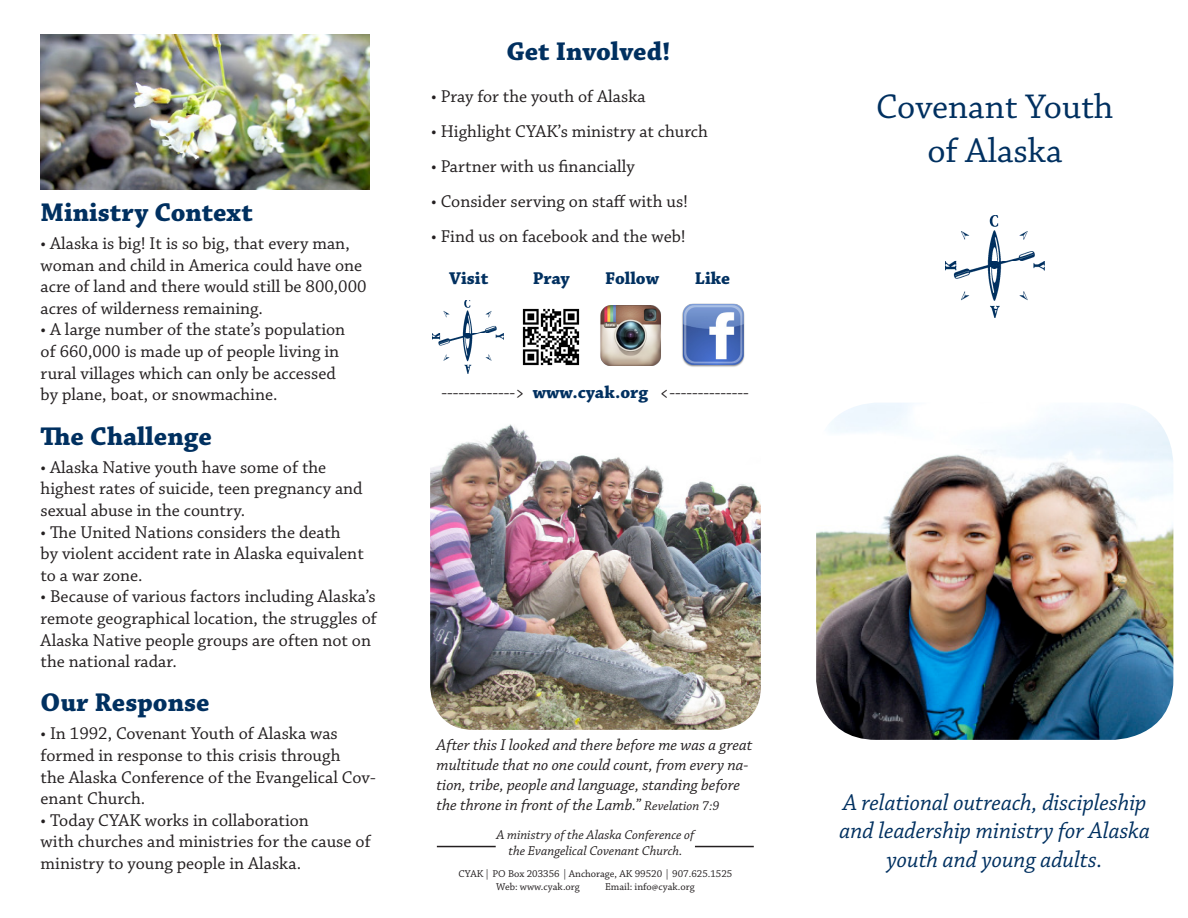
<style>
.page{position:relative;width:1188px;height:918px;background:#fff}
.page>*{position:absolute;margin:0;border:0;box-sizing:border-box;transform-origin:0 0}
.t1{font:36px "Chaparral Pro";color:#003060}
.t2{font:700 27px "Chaparral Pro";color:#003060}
.t3{font:italic 24px/28.8px "Chaparral Pro";color:#003060;text-align:center}
.t4{font:18px/21.6px "Chaparral Pro";color:#231f20}
.t5{font:700 18px "Chaparral Pro";color:#003060}
.t6{font:italic 16.5px/19.8px "Chaparral Pro";color:#231f20}
.t7{font:italic 13.5px "Chaparral Pro";color:#231f20}
.t8{font:10.5px "Chaparral Pro";color:#231f20}
.s1{font-weight:700;color:#003060}
.s2{font-size:13.5px}
</style>
<div class="page">
<img style="left:945px;top:215px;width:100px;height:102px">
<img style="left:816px;top:403px;width:357px;height:337px">
<img style="left:430px;top:424px;width:331px;height:306px">
<img style="left:682px;top:303px;width:63px;height:64px">
<img style="left:522px;top:308px;width:58px;height:58px">
<img style="left:432px;top:300px;width:71px;height:73px">
<img style="left:41px;top:34px;width:328px;height:156px">
<hr style="left:437px;top:846px;width:59px;height:1px;background:#231f20">
<hr style="left:695px;top:846px;width:59px;height:1px;background:#231f20">
<img style="left:600px;top:306px;width:61px;height:60px">
<p class="t2" style="left:41px;top:196px;width:214px">Ministry Context</p>
<p class="t4" style="left:41px;top:233px;width:327px">• Alaska is big! It is so big, that every man, woman and child in America could have one acre of land and there would still be 800,000 acres of wilderness remaining.</p>
<p class="t4" style="left:41px;top:320px;width:306px">• A large number of the state’s population</p>
<p class="t4" style="left:41px;top:341px;width:300px">of 660,000 is made up of people living in</p>
<p class="t4" style="left:41px;top:363px;width:297px">rural villages which can only be accessed</p>
<p class="t4" style="left:41px;top:384px;width:238px">by plane, boat, or snowmachine.</p>
<p class="t2" style="left:41px;top:420px;width:173px">The Challenge</p>
<p class="t4" style="left:41px;top:457px;width:324px">• Alaska Native youth have some of the highest rates of suicide, teen pregnancy and sexual abuse in the country.</p>
<p class="t4" style="left:41px;top:522px;width:302px">• The United Nations considers the death</p>
<p class="t4" style="left:41px;top:544px;width:325px">by violent accident rate in Alaska equivalent to a war zone.</p>
<p class="t4" style="left:41px;top:587px;width:338px">• Because of various factors including Alaska’s remote geographical location, the struggles of Alaska Native people groups are often not on the national radar.</p>
<p class="t2" style="left:41px;top:687px;width:171px">Our Response</p>
<p class="t4" style="left:41px;top:724px;width:299px">• In 1992, Covenant Youth of Alaska was</p>
<p class="t4" style="left:41px;top:745px;width:301px">formed in response to this crisis through</p>
<p class="t4" style="left:41px;top:767px;width:337px">the Alaska Conference of the Evangelical Cov&shy;enant Church.</p>
<p class="t4" style="left:41px;top:810px;width:270px">• Today CYAK works in collaboration</p>
<p class="t4" style="left:41px;top:832px;width:332px">with churches and ministries for the cause of ministry to young people in Alaska.</p>
<p class="t2" style="left:506px;top:36px;width:166px">Get Involved!</p>
<p class="t4" style="left:431px;top:86px;width:216px">• Pray for the youth of Alaska</p>
<p class="t4" style="left:431px;top:121px;width:278px">• Highlight CYAK’s ministry at church</p>
<p class="t4" style="left:431px;top:156px;width:205px">• Partner with us financially</p>
<p class="t4" style="left:431px;top:191px;width:258px">• Consider serving on staff with us!</p>
<p class="t4" style="left:431px;top:226px;width:256px">• Find us on facebook and the web!</p>
<p class="t5" style="left:449px;top:268px;width:41px">Visit</p>
<p class="t5" style="left:533px;top:268px;width:39px">Pray</p>
<p class="t5" style="left:695px;top:268px;width:37px">Like</p>
<p class="t5" style="left:605px;top:268px;width:55px">Follow</p>
<p class="t4" style="left:442px;top:383px;width:309px">-------------&gt; <span class="s1">www.cyak.org</span> &lt;--------------</p>
<p class="t6" style="left:437px;top:736px;width:317px">After this I looked and there before me was a great multitude that no one could count, from every na&shy;tion, tribe, people and language, standing before the throne in front of the Lamb.” <span class="s2">Revelation 7:9</span></p>
<p class="t7" style="left:496px;top:827px;width:200px">A ministry of the Alaska Conference of</p>
<p class="t7" style="left:509px;top:843px;width:175px">the Evangelical Covenant Church.</p>
<p class="t8" style="left:459px;top:868px;width:275px">CYAK | PO Box 203356 | Anchorage, AK 99520 | 907.625.1525</p>
<p class="t8" style="left:496px;top:881px;width:85px">Web: www.cyak.org</p>
<p class="t8" style="left:605px;top:881px;width:91px">Email: info@cyak.org</p>
<p class="t1" style="left:876px;top:87px;width:239px">Covenant Youth</p>
<p class="t1" style="left:927px;top:130px;width:137px">of Alaska</p>
<p class="t3" style="left:843px;top:789px;width:305px">A relational outreach, discipleship</p>
<p class="t3" style="left:839px;top:817px;width:312px">and leadership ministry for Alaska youth and young adults.</p>
</div>
